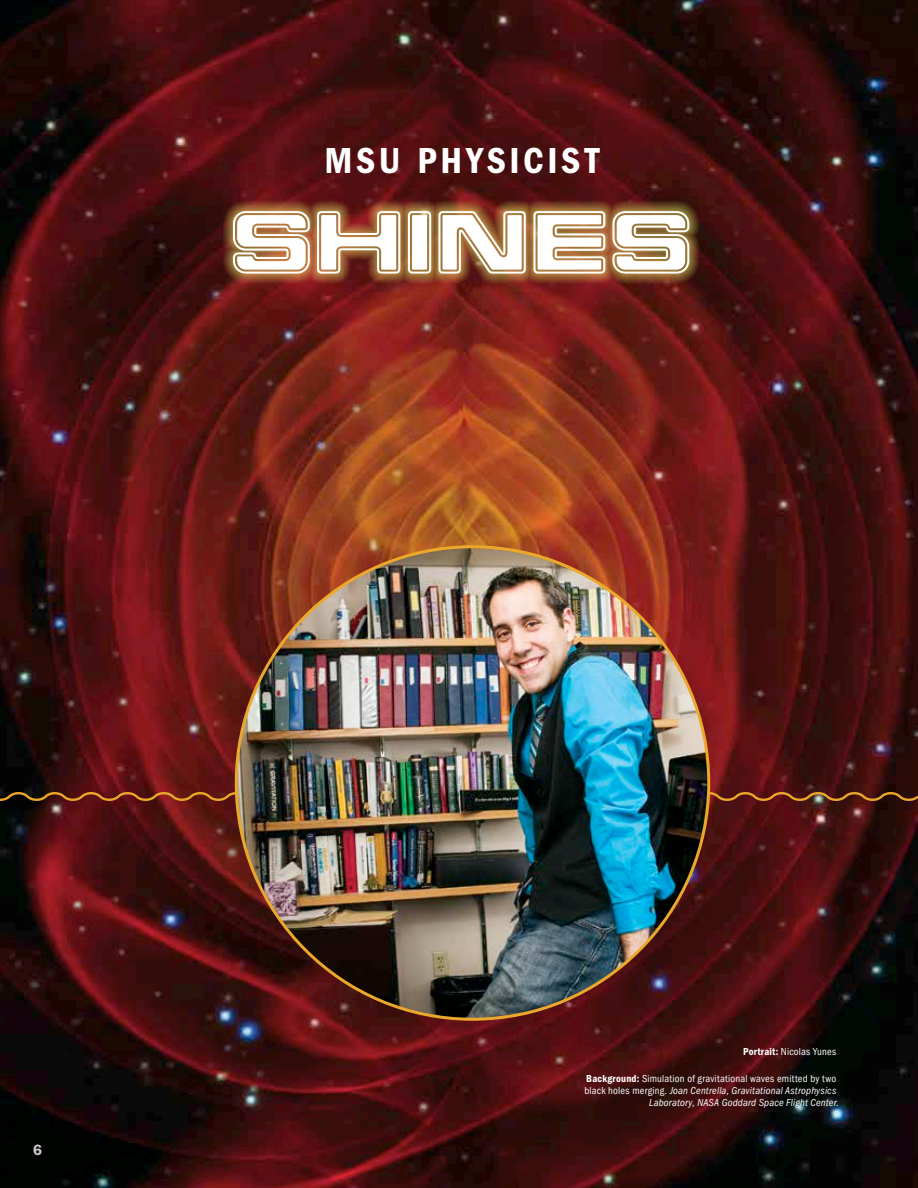
<style>
.page{position:relative;width:918px;height:1188px;background:#fff}
.page>*{position:absolute;margin:0;border:0;box-sizing:border-box;transform-origin:0 0}
.t1{font:700 expanded 90px "Starfleet BT";letter-spacing:-.02em;color:#fff}
.t2{font:37.5px "ITC Franklin Gothic Std Dm Cd";letter-spacing:.095em;color:#fff}
.t3{font:600 15px "ITC Franklin Gothic Std";color:#cecbcc}
.t4{font:italic condensed 10.5px/12px "ITC Franklin Gothic Std";letter-spacing:.015em;color:#fff;text-align:right}
.t5{font:condensed 10.5px "ITC Franklin Gothic Std";letter-spacing:.015em;color:#fff}
.s1{font-family:"ITC Franklin Gothic Std Dm Cd";font-stretch:normal}
.s2{font-family:"ITC Franklin Gothic Std Dm Cd";font-style:normal;font-stretch:normal}
.s3{font-style:normal}
</style>
<div class="page">
<img style="left:0;top:0;width:918px;height:1188px">
<svg style="left:223px;top:200px;width:477px;height:84px;background:#a0703a"></svg>
<svg style="left:0;top:789px;width:918px;height:15px;background:#652b15"></svg>
<img style="left:236px;top:547px;width:473px;height:472px;border-radius:232px">
<h2 class="t2" style="left:324px;top:139px;width:277px">MSU PHYSICIST</h2>
<h1 class="t1" style="left:229px;top:182px;width:466px">SHINES</h1>
<h3 class="t3" style="left:33px;top:1141px;width:11px">6</h3>
<p class="t5" style="left:743px;top:1046px;width:95px"><span class="s1">Portrait:</span> Nicolas Yunes</p>
<p class="t4" style="left:584px;top:1073px;width:256px"><span class="s2">Background:</span> <span class="s3">Simulation of gravitational waves emitted by two black holes merging.</span> Joan Centrella, Gravitational Astrophysics<br>Laboratory, NASA Goddard Space Flight Center.</p>
</div>
